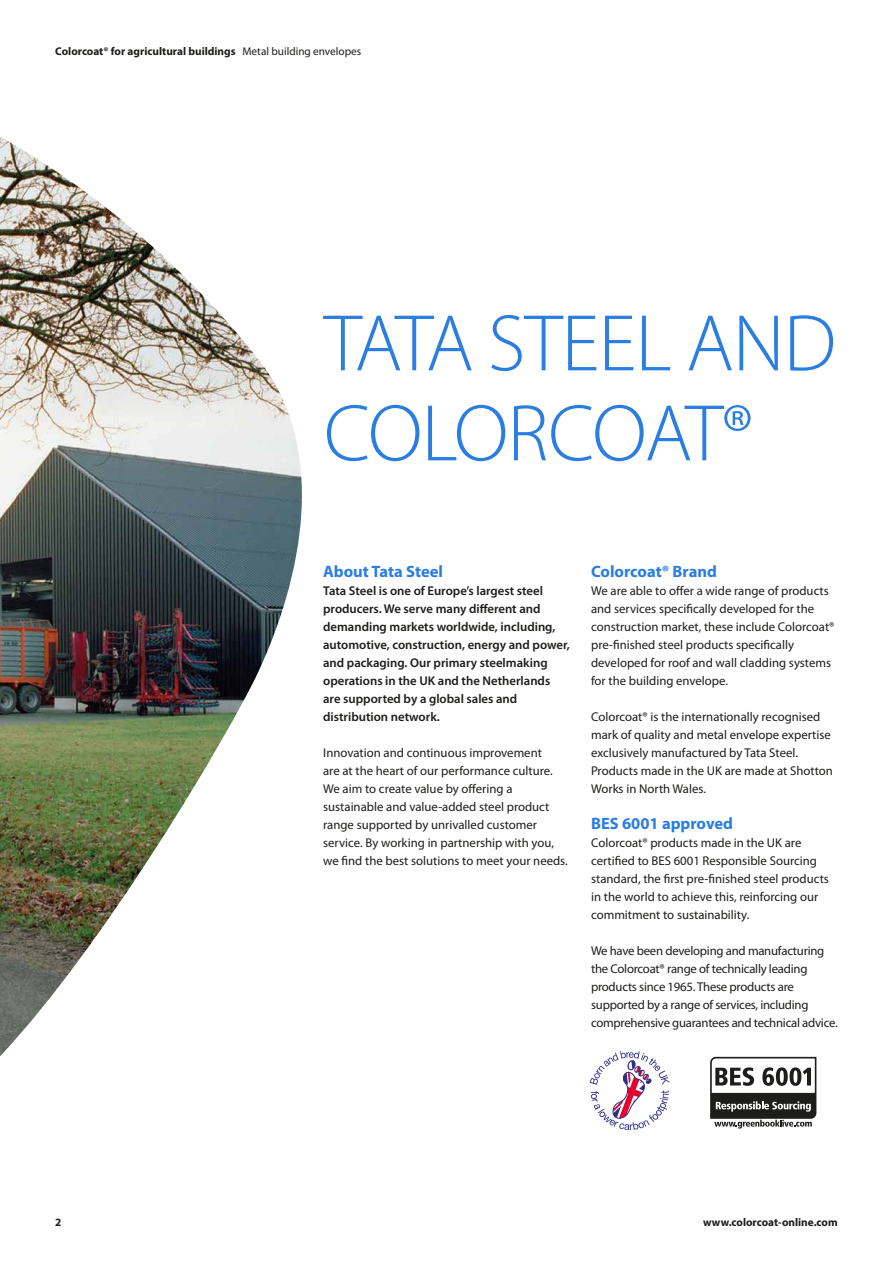
<style>
.page{position:relative;width:893px;height:1263px;background:#fff}
.page>*{position:absolute;margin:0;border:0;box-sizing:border-box;transform-origin:0 0}
.t1{font:300 81px/90px "Myriad Pro";letter-spacing:-.01em;color:#2a7de1}
.t2{font:700 16.5px "Myriad Pro";color:#2a7de1}
.t3{font:12.75px/18px "Myriad Pro";color:#1d1d1b}
.t4{font:600 12.75px/18px "Myriad Pro";color:#1d1d1b}
.t5{font:12.75px/18px "Myriad Pro";letter-spacing:-.02em;color:#1d1d1b}
.t6{font:700 11.25px "Myriad Pro";color:#1d1d1b}
.s1{font-weight:400}
</style>
<div class="page">
<img style="left:0;top:137px;width:302px;height:919px">
<svg style="left:590px;top:1051px;width:79px;height:79px"></svg>
<svg style="left:710px;top:1057px;width:106px;height:71px"></svg>
<p class="t6" style="left:55px;top:45px;width:307px">Colorcoat® for agricultural buildings <span class="s1">Metal building envelopes</span></p>
<h1 class="t1" style="left:324px;top:300px;width:514px">TATA STEEL AND<br>COLORCOAT®</h1>
<p class="t2" style="left:323px;top:562px;width:121px">About Tata Steel</p>
<p class="t4" style="left:323px;top:582px;width:248px">Tata Steel is one of Europe’s largest steel producers. We serve many different and demanding markets worldwide, including, automotive, construction, energy and power, and packaging. Our primary steelmaking operations in the UK and the Netherlands are supported by a global sales and distribution network.</p>
<p class="t3" style="left:323px;top:744px;width:246px">Innovation and continuous improvement<br>are at the heart of our performance culture.<br>We aim to create value by offering a sustainable and value-added steel product range supported by unrivalled customer service. By working in partnership with you, we find the best solutions to meet your needs.</p>
<p class="t2" style="left:591px;top:562px;width:127px">Colorcoat® Brand</p>
<p class="t3" style="left:591px;top:582px;width:245px">We are able to offer a wide range of products and services specifically developed for the construction market, these include Colorcoat® pre-finished steel products specifically developed for roof and wall cladding systems for the building envelope.</p>
<p class="t3" style="left:591px;top:708px;width:243px">Colorcoat® is the internationally recognised mark of quality and metal envelope expertise exclusively manufactured by Tata Steel.<br>Products made in the UK are made at Shotton Works in North Wales.</p>
<p class="t2" style="left:591px;top:814px;width:143px">BES 6001 approved</p>
<p class="t3" style="left:591px;top:834px;width:239px">Colorcoat® products made in the UK are certified to BES 6001 Responsible Sourcing standard, the first pre-finished steel products in the world to achieve this, reinforcing our commitment to sustainability.</p>
<p class="t5" style="left:591px;top:942px;width:248px">We have been developing and manufacturing the Colorcoat® range of technically leading products since 1965. These products are supported by a range of services, including comprehensive guarantees and technical advice.</p>
<p class="t6" style="left:55px;top:1216px;width:8px">2</p>
<p class="t6" style="left:703px;top:1216px;width:136px">www.colorcoat-online.com</p>
</div>
